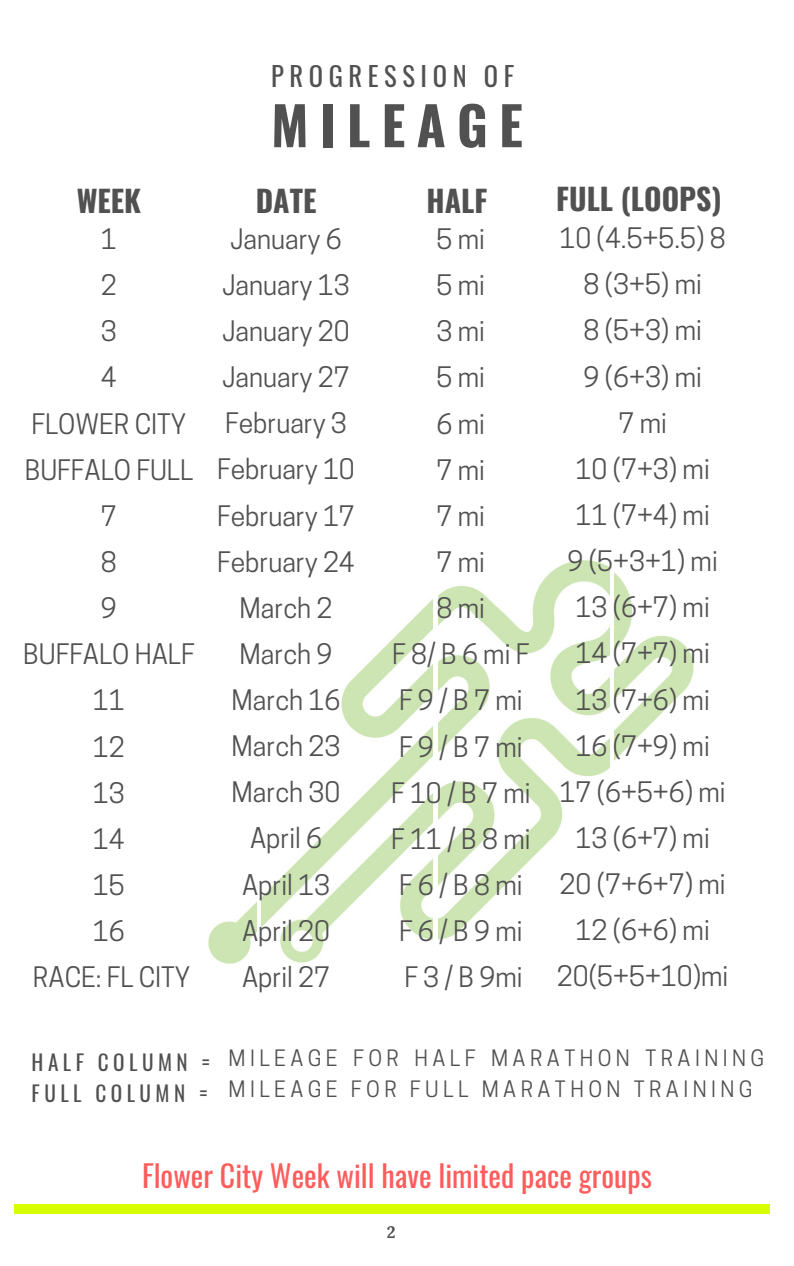
<style>
.page{position:relative;width:794px;height:1266px;background:#fff}
.page>*{position:absolute;margin:0;border:0;box-sizing:border-box;transform-origin:0 0}
.t1{font:700 53.1px "Oswald";letter-spacing:.21em;color:#515151}
.t2{font:29.85px "Oswald";color:#ff5c5c}
.t3{font:700 29.85px "Oswald";color:#515151}
.t4{font:26.55px/46.1px "Cooper Hewitt";color:#515151;text-align:center}
.t5{font:26.55px/46.1px "Cooper Hewitt";letter-spacing:.2em;color:#515151;text-align:center}
.t6{font:26.55px "Oswald";letter-spacing:.21em;color:#515151}
.t7{font:21.23px/30.9px "Cooper Hewitt";letter-spacing:.21em;color:#515151}
.t8{font:21.23px/30.9px "Oswald";letter-spacing:.21em;color:#515151}
.t9{font:700 16.58px "Lora";color:#515151}
</style>
<div class="page">
<div style="left:14px;top:1204px;width:754px;height:9px;background:#d8ff00"></div>
<img style="left:208px;top:903px;width:48px;height:61px">
<img style="left:262px;top:600px;width:170px;height:363px">
<img style="left:438px;top:560px;width:170px;height:380px">
<img style="left:614px;top:572px;width:80px;height:189px">
<h1 class="t6" style="left:271px;top:55px;width:244px">PROGRESSION OF</h1>
<h1 class="t1" style="left:271px;top:84px;width:253px">MILEAGE</h1>
<h1 class="t3" style="left:77px;top:177px;width:66px">WEEK</h1>
<h1 class="t3" style="left:255px;top:177px;width:62px">DATE</h1>
<h1 class="t3" style="left:426px;top:178px;width:62px">HALF</h1>
<h5 class="t3" style="left:556px;top:176px;width:167px">FULL (LOOPS)</h5>
<h3 class="t4" style="left:23px;top:219px;width:173px">1<br>2<br>3<br>4<br>FLOWER CITY<br>BUFFALO FULL<br>7<br>8<br>9<br>BUFFALO HALF<br>11<br>12<br>13<br>14<br>15<br>16<br>RACE: FL CITY</h3>
<h5 class="t4" style="left:217px;top:219px;width:139px">January 6<br>January 13<br>January 20<br>January 27<br>February 3<br>February 10<br>February 17<br>February 24<br>March 2<br>March 9<br>March 16<br>March 23<br>March 30<br>April 6<br>April 13<br>April 20<br>April 27</h5>
<p class="t5" style="left:391px;top:219px;width:141px">5mi<br>5mi<br>3mi<br>5mi<br>6mi<br>7mi<br>7mi<br>7mi<br>8mi<br>F8/B6miF<br>F9/B7mi<br>F9/B7mi<br>F10/B7mi<br>F11/B8mi<br>F6/B8mi<br>F6/B9mi<br>F3/B9mi</p>
<h6 class="t4" style="left:556px;top:218px;width:173px">10 (4.5+5.5) 8<br>8 (3+5) mi<br>8 (5+3) mi<br>9 (6+3) mi<br>7mi<br>10 (7+3) mi<br>11 (7+4) mi<br>9 (5+3+1) mi<br>13 (6+7) mi<br>14 (7+7) mi<br>13 (7+6) mi<br>16 (7+9) mi<br>17 (6+5+6) mi<br>13 (6+7) mi<br>20 (7+6+7) mi<br>12 (6+6) mi<br>20(5+5+10)mi</h6>
<h2 class="t8" style="left:32px;top:1045px;width:180px">HALF COLUMN =<br>FULL COLUMN =</h2>
<p class="t7" style="left:228px;top:1045px;width:537px">MILEAGE FOR HALF MARATHON TRAINING<br>MILEAGE FOR FULL MARATHON TRAINING</p>
<h5 class="t2" style="left:142px;top:1152px;width:511px">Flower City Week will have limited pace groups</h5>
<h4 class="t9" style="left:386px;top:1221px;width:10px">2</h4>
</div>
